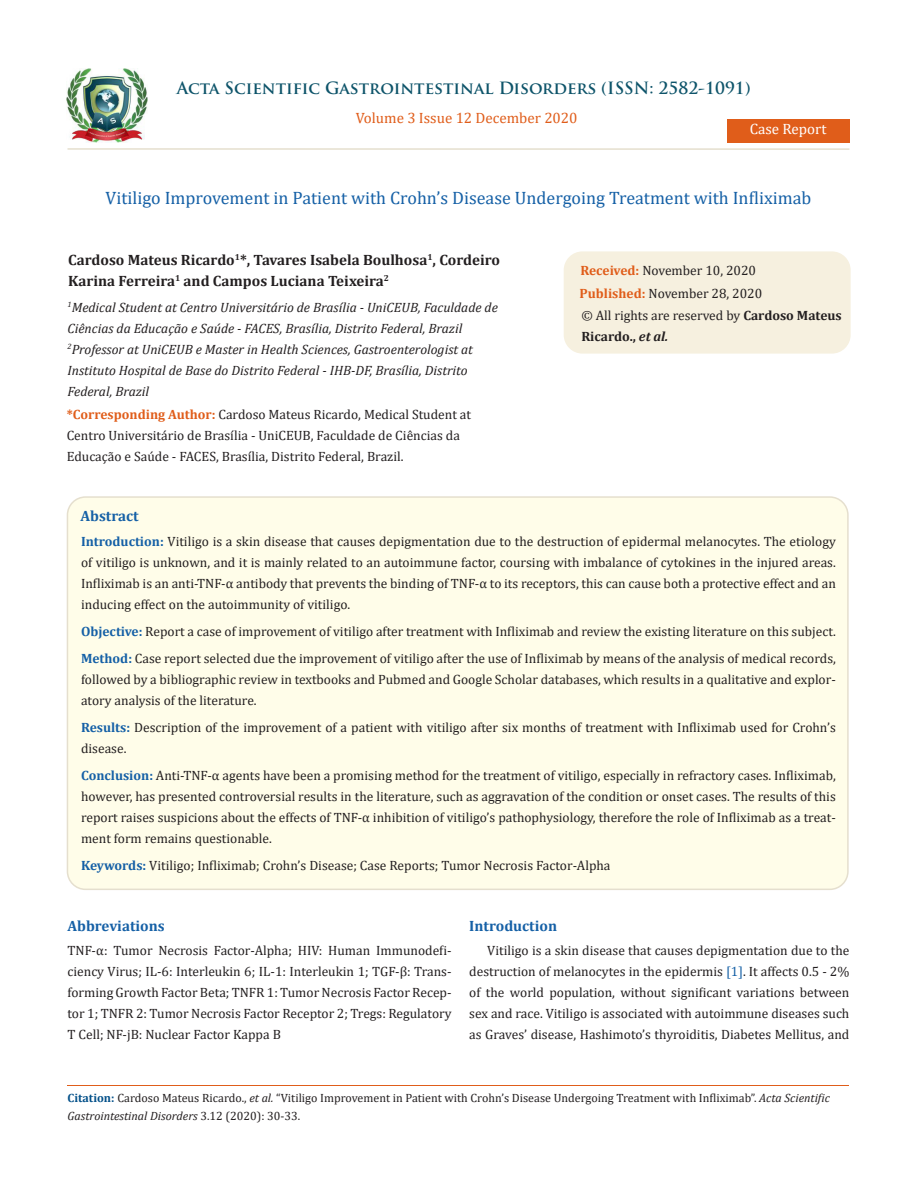
<style>
.page{position:relative;width:917px;height:1188px;background:#fff}
.page>*{position:absolute;margin:0;border:0;box-sizing:border-box;transform-origin:0 0}
.t1{font:18px "Cambria";color:#1560a6}
.t2{font:700 16.5px "Trajan Pro";color:#0e546a}
.t3{font:700 15px/21px "Cambria";color:#231f20}
.t4{font:700 15px "Cambria";color:#1560a6}
.t5{font:15px "Cambria";color:#e05d1a}
.t6{font:15px "Cambria";color:#fff}
.t7{font:13.5px/21px "Cambria";color:#231f20;text-align:justify}
.t8{font:italic 13.5px/21px "Cambria";color:#231f20}
.t9{font:12px/18px "Cambria";color:#231f20}
.s1{font-weight:700;color:#e05d1a}
.s2{font-weight:700}
.s3{font-weight:700;font-style:italic}
.s4{font-weight:700;color:#1560a6}
.s5{color:#1560a6}
.s6{font-weight:700;color:#035089}
.s7{font-style:italic}
</style>
<div class="page">
<img style="left:67px;top:68px;width:80px;height:74px">
<div style="left:726px;top:119px;width:123px;height:23px;background:#e05d1a"></div>
<div style="left:564px;top:252px;width:285px;height:101px;background:#f6f0df;border-radius:18px"></div>
<div style="left:563px;top:251px;width:287px;height:103px;border:2px solid #f6f0df;border-radius:18px"></div>
<div style="left:67px;top:497px;width:780px;height:392px;background:#fffde9;border-radius:18px"></div>
<div style="left:67px;top:496px;width:781px;height:394px;border:2px solid #e5dfce;border-radius:18px"></div>
<hr style="left:67px;top:1085px;width:782px;height:1px;background:#e05d1a">
<hr style="left:67px;top:148px;width:782px;height:2px;background:#e5dfce">
<p class="t2" style="left:177px;top:77px;width:575px">Acta Scientific Gastrointestinal Disorders (ISSN: 2582-1091)</p>
<p class="t5" style="left:356px;top:109px;width:223px">Volume 3 Issue 12 December 2020</p>
<p class="t6" style="left:749px;top:120px;width:78px">Case Report</p>
<p class="t1" style="left:105px;top:187px;width:707px">Vitiligo Improvement in Patient with Crohn’s Disease Undergoing Treatment with Infliximab</p>
<p class="t3" style="left:68px;top:249px;width:433px">Cardoso Mateus Ricardo<sup>1</sup>*, Tavares Isabela Boulhosa<sup>1</sup>, Cordeiro<br>Karina Ferreira<sup>1</sup> and Campos Luciana Teixeira<sup>2</sup></p>
<p class="t8" style="left:67px;top:296px;width:432px"><sup>1</sup>Medical Student at Centro Universitário de Brasília - UniCEUB, Faculdade de<br>Ciências da Educação e Saúde - FACES, Brasília, Distrito Federal, Brazil</p>
<p class="t8" style="left:67px;top:338px;width:407px"><sup>2</sup>Professor at UniCEUB e Master in Health Sciences, Gastroenterologist at<br>Instituto Hospital de Base do Distrito Federal - IHB-DF, Brasília, Distrito<br>Federal, Brazil</p>
<p class="t7" style="left:67px;top:404px;width:406px;text-align:left"><span class="s1">*Corresponding Author:</span> Cardoso Mateus Ricardo, Medical Student at<br>Centro Universitário de Brasília - UniCEUB, Faculdade de Ciências da<br>Educação e Saúde - FACES, Brasília, Distrito Federal, Brazil.</p>
<p class="t7" style="left:580px;top:260px;width:177px"><span class="s1">Received:</span> November 10, 2020</p>
<p class="t7" style="left:579px;top:283px;width:184px"><span class="s1">Published:</span> November 28, 2020</p>
<p class="t7" style="left:581px;top:305px;width:262px">© All rights are reserved by <span class="s2">Cardoso Mateus<br>Ricardo.,</span> <span class="s3">et al.</span></p>
<p class="t4" style="left:81px;top:506px;width:60px">Abstract</p>
<p class="t7" style="left:81px;top:531px;width:756px"><span class="s4">Introduction:</span> Vitiligo is a skin disease that causes depigmentation due to the destruction of epidermal melanocytes. The etiology of vitiligo is unknown, and it is mainly related to an autoimmune factor, coursing with imbalance of cytokines in the injured areas.<br>Infliximab is an anti-TNF-α antibody that prevents the binding of TNF-α to its receptors, this can cause both a protective effect and an inducing effect on the autoimmunity of vitiligo.</p>
<p class="t7" style="left:81px;top:621px;width:756px"><span class="s4">Objective:</span> Report a case of improvement of vitiligo after treatment with Infliximab and review the existing literature on this subject.</p>
<p class="t7" style="left:81px;top:648px;width:756px"><span class="s4">Method:</span> Case report selected due the improvement of vitiligo after the use of Infliximab by means of the analysis of medical records, followed by a bibliographic review in textbooks and Pubmed and Google Scholar databases, which results in a qualitative and explor&shy;atory analysis of the literature.</p>
<p class="t7" style="left:81px;top:717px;width:756px"><span class="s4">Results:</span> Description of the improvement of a patient with vitiligo after six months of treatment with Infliximab used for Crohn’s disease.</p>
<p class="t7" style="left:81px;top:765px;width:756px"><span class="s4">Conclusion:</span> Anti-TNF-α agents have been a promising method for the treatment of vitiligo, especially in refractory cases. Infliximab, however, has presented controversial results in the literature, such as aggravation of the condition or onset cases. The results of this report raises suspicions about the effects of TNF-α inhibition of vitiligo’s pathophysiology, therefore the role of Infliximab as a treat&shy;ment form remains questionable.</p>
<p class="t7" style="left:81px;top:855px;width:531px"><span class="s4">Keywords:</span> Vitiligo; Infliximab; Crohn’s Disease; Case Reports; Tumor Necrosis Factor-Alpha</p>
<p class="t4" style="left:67px;top:915px;width:99px">Abbreviations</p>
<p class="t7" style="left:67px;top:939px;width:385px">TNF-α: Tumor Necrosis Factor-Alpha; HIV: Human Immunodefi&shy;ciency Virus; IL-6: Interleukin 6; IL-1: Interleukin 1; TGF-β: Trans&shy;forming Growth Factor Beta; TNFR 1: Tumor Necrosis Factor Recep&shy;tor 1; TNFR 2: Tumor Necrosis Factor Receptor 2; Tregs: Regulatory T Cell; NF-jB: Nuclear Factor Kappa B</p>
<p class="t4" style="left:469px;top:915px;width:89px">Introduction</p>
<p class="t7" style="left:469px;top:939px;width:381px;text-indent:18px">Vitiligo is a skin disease that causes depigmentation due to the destruction of melanocytes in the epidermis <span class="s5">[1]</span>. It affects 0.5 - 2% of the world population, without significant variations between sex and race. Vitiligo is associated with autoimmune diseases such as Graves’ disease, Hashimoto’s thyroiditis, Diabetes Mellitus, and</p>
<p class="t9" style="left:67px;top:1089px;width:764px"><span class="s6">Citation:</span> Cardoso Mateus Ricardo., <span class="s7">et al.</span> “Vitiligo Improvement in Patient with Crohn’s Disease Undergoing Treatment with Infliximab”. <span class="s7">Acta Scientific<br>Gastrointestinal Disorders</span> 3.12 (2020): 30-33.</p>
</div>
